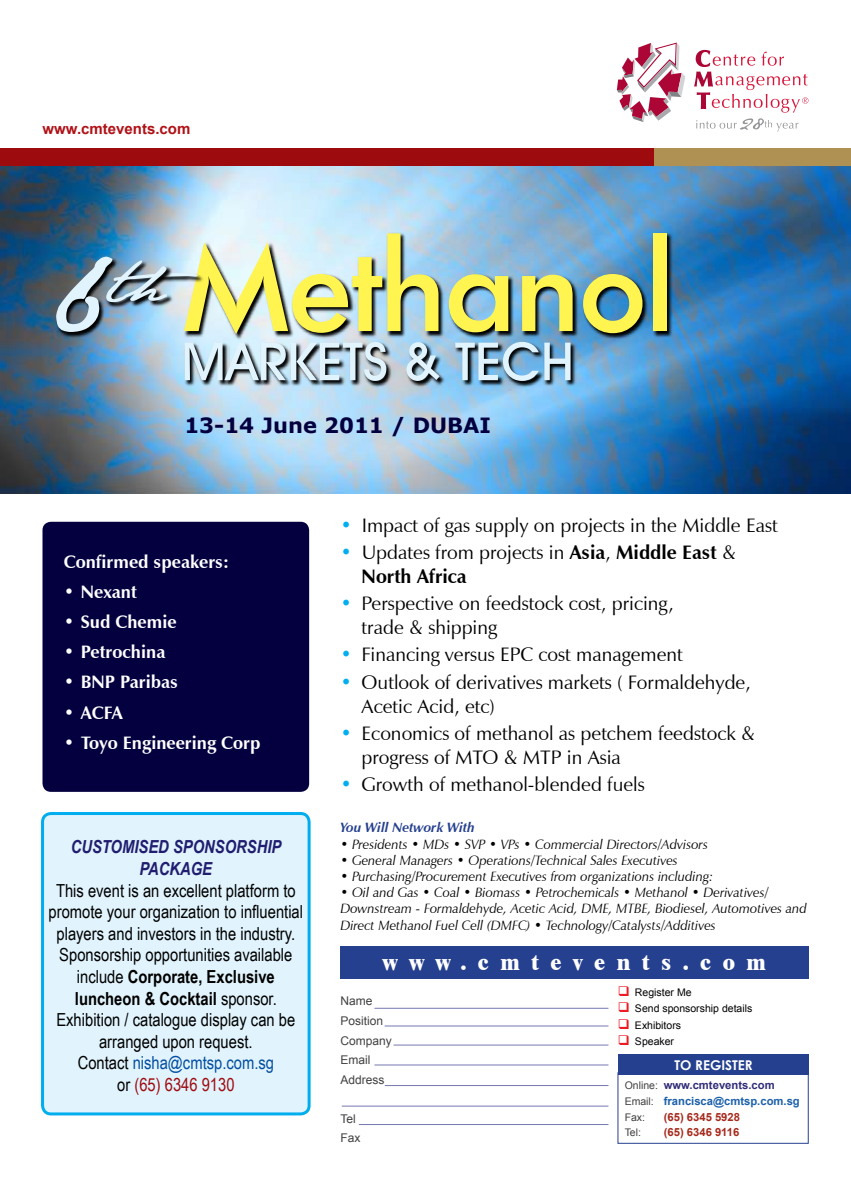
<style>
.page{position:relative;width:851px;height:1191px;background:#fff}
.page>*{position:absolute;margin:0;border:0;box-sizing:border-box;transform-origin:0 0}
.t1{font:800 22.5px "Dutch 801 BT";letter-spacing:.51em;color:#fff}
.t2{font:700 21px "Verdana";color:#040040}
.t3{font:19.5px/23.4px "Zapf Humanist 601 BT";color:#000}
.t4{font:700 19.5px/23.4px "Zapf Humanist 601 BT";color:#000}
.t5{font:18px/21.6px "Arial Narrow";color:#000;text-align:center}
.t6{font:700 18px "Zapf Humanist 601 BT";color:#fff}
.t7{font:italic 700 18px/21.6px "Arial Narrow";color:#211d70;text-align:center}
.t8{font:700 15px "Arial";color:#b01116}
.t9{font:italic 13.5px/16.2px "Zapf Humanist 601 BT";color:#000}
.t10{font:italic 700 13.5px "Zapf Humanist 601 BT";color:#25408f}
.t11{font:700 13.5px "Century Gothic";color:#fff}
.t12{font:12px/19.5px "Arial";color:#414142}
.t13{font:700 11.25px/15.6px "Arial";color:#1c60ab}
.t14{font:700 11.25px "Arial";color:#a62a1c}
.t15{font:10.5px "Arial";color:#000}
.t16{font:10.5px "Arial";color:#414142}
.s1{font-weight:700}
.s2{color:#034ea2}
.s3{color:#9e0b0f}
.s4{color:#00aeef}
.s5{font-weight:400;color:#00aeef}
.s6{font-weight:400}
.s7{color:#ed1c24}
.s8{font-weight:400;font-size:10.5px;color:#414142}
.s9{color:#322d79}
</style>
<div class="page">
<img style="left:0;top:166px;width:850px;height:327px">
<div style="left:0;top:149px;width:654px;height:17px;background:#9e0b0f"></div>
<div style="left:654px;top:149px;width:196px;height:17px;background:#ae9153"></div>
<div style="left:43px;top:813px;width:266px;height:301px;background:#e1f4fd;border-radius:9px"></div>
<div style="left:41px;top:812px;width:269px;height:303px;border:3px solid #00aeef;border-radius:9px"></div>
<div style="left:42px;top:522px;width:267px;height:270px;background:#040040;border-radius:9px"></div>
<div style="left:617px;top:1054px;width:191px;height:21px;background:#25408f"></div>
<hr style="left:374px;top:1008px;width:234px;height:1px;background:#7578b0">
<hr style="left:384px;top:1025px;width:224px;height:1px;background:#7578b0">
<hr style="left:393px;top:1044px;width:215px;height:1px;background:#7578b0">
<hr style="left:374px;top:1064px;width:234px;height:1px;background:#7578b0">
<hr style="left:385px;top:1085px;width:223px;height:1px;background:#7578b0">
<hr style="left:342px;top:1105px;width:266px;height:1px;background:#7578b0">
<div style="left:340px;top:946px;width:468px;height:33px;background:#25408f"></div>
<hr style="left:359px;top:1124px;width:249px;height:1px;background:#7578b0">
<img style="left:182px;top:334px;width:113px;height:7px">
<img style="left:291px;top:334px;width:64px;height:6px">
<img style="left:351px;top:334px;width:35px;height:4px">
<img style="left:386px;top:232px;width:59px;height:106px">
<img style="left:447px;top:273px;width:68px;height:66px">
<svg style="left:449px;top:274px;width:59px;height:58px;background:#c8d37e"></svg>
<img style="left:520px;top:273px;width:59px;height:65px">
<svg style="left:522px;top:275px;width:50px;height:56px;background:#bac976"></svg>
<img style="left:581px;top:272px;width:68px;height:68px">
<svg style="left:583px;top:274px;width:59px;height:59px;background:#a2b875"></svg>
<img style="left:651px;top:232px;width:22px;height:106px">
<div style="left:653px;top:233px;width:13px;height:98px;background:#fff450"></div>
<img style="left:183px;top:341px;width:40px;height:46px">
<img style="left:223px;top:341px;width:36px;height:46px">
<img style="left:259px;top:341px;width:30px;height:46px">
<img style="left:289px;top:341px;width:29px;height:46px">
<img style="left:318px;top:341px;width:23px;height:46px">
<img style="left:341px;top:341px;width:22px;height:46px">
<img style="left:363px;top:340px;width:30px;height:48px">
<svg style="left:185px;top:342px;width:201px;height:39px;background:#adbec8"></svg>
<img style="left:405px;top:341px;width:41px;height:47px">
<svg style="left:406px;top:342px;width:33px;height:39px"></svg>
<img style="left:454px;top:341px;width:23px;height:46px">
<img style="left:477px;top:341px;width:24px;height:46px">
<img style="left:501px;top:340px;width:45px;height:48px">
<svg style="left:455px;top:342px;width:83px;height:39px;background:#8caec5"></svg>
<img style="left:543px;top:341px;width:34px;height:46px">
<svg style="left:544px;top:343px;width:26px;height:37px"></svg>
<img style="left:55px;top:255px;width:65px;height:84px">
<img style="left:56px;top:233px;width:382px;height:101px">
<svg style="left:616px;top:43px;width:69px;height:79px"></svg>
<svg style="left:694px;top:50px;width:114px;height:82px"></svg>
<p class="t8" style="left:43px;top:118px;width:149px">www.cmtevents.com</p>
<h2 class="t2" style="left:184px;top:412px;width:308px">13-14 June 2011 / Dubai</h2>
<h3 class="t6" style="left:64px;top:550px;width:167px">Confirmed speakers:</h3>
<h3 class="t6" style="left:64px;top:581px;width:75px">• Nexant</h3>
<h3 class="t6" style="left:64px;top:611px;width:114px">• Sud Chemie</h3>
<h3 class="t6" style="left:64px;top:641px;width:103px">• Petrochina</h3>
<h3 class="t6" style="left:64px;top:671px;width:116px">• BNP Paribas</h3>
<h3 class="t6" style="left:64px;top:701px;width:61px">• ACFA</h3>
<h3 class="t6" style="left:64px;top:731px;width:198px">• Toyo Engineering Corp</h3>
<h3 class="t7" style="left:71px;top:835px;width:212px">CUSTOMISED SPONSORSHIP<br>PACKAGE</h3>
<p class="t5" style="left:49px;top:878px;width:256px">This event is an excellent platform to promote your organization to influential players and investors in the industry.<br>Sponsorship opportunities available include <span class="s1">Corporate, Exclusive luncheon &amp; Cocktail</span> sponsor.<br>Exhibition / catalogue display can be arranged upon request.<br>Contact <span class="s2">nisha@cmtsp.com.sg<br></span>or <span class="s3">(65) 6346 9130</span></p>
<h3 class="t3" style="left:340px;top:513px;width:439px"><span class="s4">•</span> Impact of gas supply on projects in the Middle East</h3>
<h3 class="t4" style="left:361px;top:541px;width:375px;text-indent:-21px"><span class="s5">•</span> <span class="s6">Updates from projects in</span> Asia<span class="s6">,</span> Middle East <span class="s6">&amp;<br></span>North Africa</h3>
<h3 class="t3" style="left:361px;top:592px;width:314px;text-indent:-21px"><span class="s4">•</span> Perspective on feedstock cost, pricing, trade &amp; shipping</h3>
<h3 class="t3" style="left:340px;top:643px;width:344px"><span class="s4">•</span> Financing versus EPC cost management</h3>
<h3 class="t3" style="left:361px;top:670px;width:390px;text-indent:-21px"><span class="s4">•</span> Outlook of derivatives markets ( Formaldehyde,<br>Acetic Acid, etc)</h3>
<h3 class="t3" style="left:361px;top:721px;width:395px;text-indent:-21px"><span class="s4">•</span> Economics of methanol as petchem feedstock &amp; progress of MTO &amp; MTP in Asia</h3>
<h3 class="t3" style="left:340px;top:773px;width:306px"><span class="s4">•</span> Growth of methanol-blended fuels</h3>
<p class="t10" style="left:340px;top:819px;width:136px">You Will Network With</p>
<p class="t9" style="left:340px;top:836px;width:369px">• Presidents • MDs • SVP • VPs • Commercial Directors/Advisors</p>
<p class="t9" style="left:340px;top:852px;width:339px">• General Managers • Operations/Technical Sales Executives</p>
<p class="t9" style="left:340px;top:868px;width:374px">• Purchasing/Procurement Executives from organizations including:</p>
<p class="t9" style="left:340px;top:884px;width:468px">• Oil and Gas • Coal • Biomass • Petrochemicals • Methanol • Derivatives/<br>Downstream - Formaldehyde, Acetic Acid, DME, MTBE, Biodiesel, Automotives and<br>Direct Methanol Fuel Cell (DMFC) • Technology/Catalysts/Additives</p>
<h1 class="t1" style="left:383px;top:947px;width:384px">www.cmtevents.com</h1>
<p class="t12" style="left:340px;top:991px;width:53px">Name<br>Position<br>Company<br>Email<br>Address</p>
<p class="t12" style="left:340px;top:1108px;width:22px">Tel<br>Fax</p>
<p class="t15" style="left:618px;top:985px;width:75px"><span class="s7">❑</span> Register Me</p>
<p class="t15" style="left:618px;top:1002px;width:136px"><span class="s7">❑</span> Send sponsorship details</p>
<p class="t15" style="left:618px;top:1018px;width:65px"><span class="s7">❑</span> Exhibitors</p>
<p class="t15" style="left:618px;top:1034px;width:58px"><span class="s7">❑</span> Speaker</p>
<p class="t13" style="left:624px;top:1078px;width:177px"><span class="s8">Online:</span> <span class="s9">www.cmtevents.com<br></span><span class="s8">Email:</span> francisca@cmtsp.com.sg</p>
<p class="t16" style="left:624px;top:1110px;width:22px">Fax:</p>
<p class="t14" style="left:663px;top:1109px;width:78px">(65) 6345 5928</p>
<p class="t16" style="left:624px;top:1125px;width:18px">Tel:</p>
<p class="t14" style="left:663px;top:1125px;width:77px">(65) 6346 9116</p>
<p class="t11" style="left:674px;top:1054px;width:80px">TO REGISTER</p>
</div>
